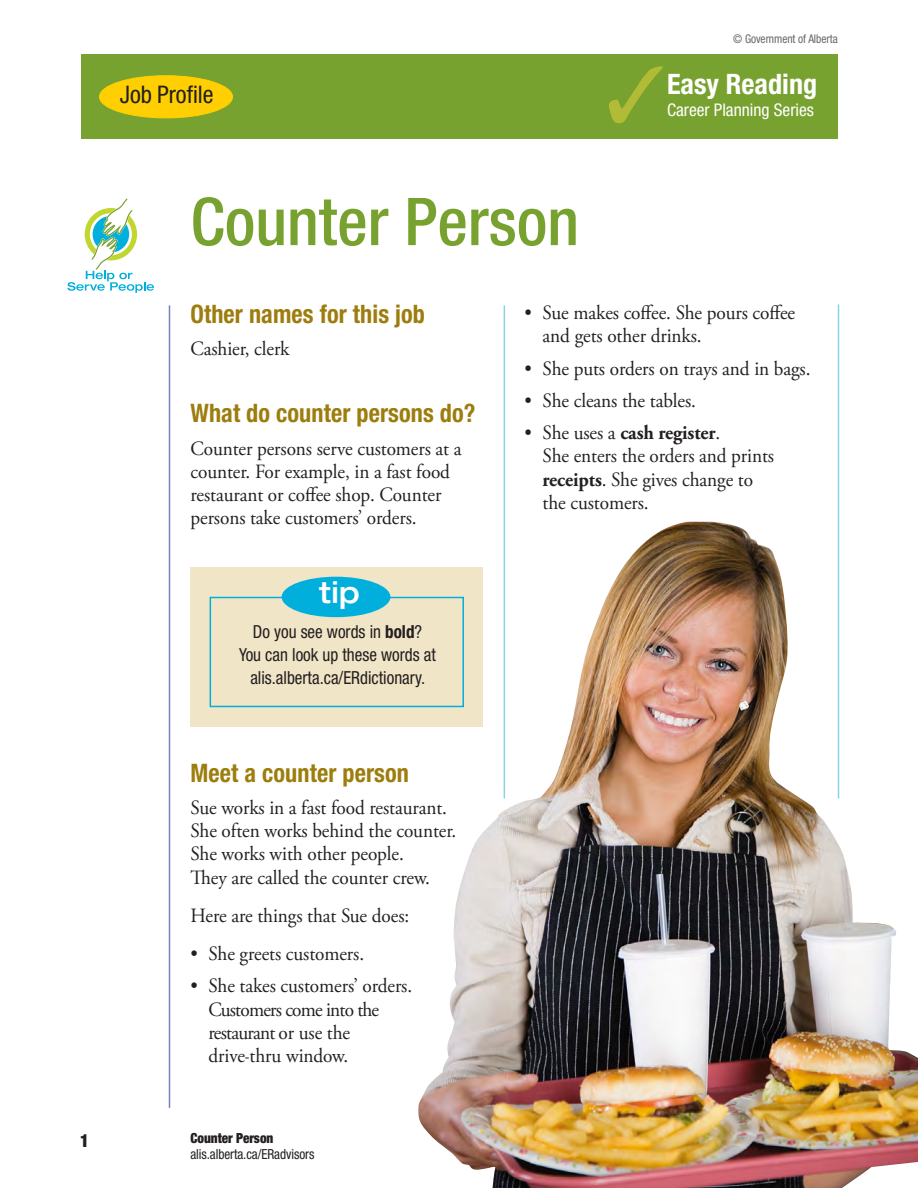
<style>
.page{position:relative;width:918px;height:1188px;background:#fff}
.page>*{position:absolute;margin:0;border:0;box-sizing:border-box;transform-origin:0 0}
.t1{font:500 condensed 66px "Helvetica Neue LT Std";color:#78a22f}
.t2{font:500 expanded 30px "Helvetica Neue LT Std";color:#fff;scale:.95 1}
.t3{font:700 condensed 28.2px "Helvetica Neue LT Std";color:#fff}
.t4{font:700 condensed 25.5px "Helvetica Neue LT Std";letter-spacing:.005em;color:#9c7d0d;scale:.95 1}
.t5{font:condensed 24.3px "Helvetica Neue LT Std";color:#231f20}
.t6{font:20.25px/23.2px "Adobe Garamond Pro";letter-spacing:-.005em;color:#231f20;scale:.95 1}
.t7{font:condensed 18px/23.2px "Helvetica Neue LT Std";color:#231f20;text-align:center;scale:.95 1}
.t8{font:900 condensed 18px "Helvetica Neue LT Std";color:#231f20;scale:.95 1}
.t9{font:condensed 17.55px "Helvetica Neue LT Std";color:#fff}
.t10{font:condensed 13.95px "Helvetica Neue LT Std";letter-spacing:-.005em;color:#231f20;scale:.95 1}
.t11{font:900 condensed 13.95px "Helvetica Neue LT Std";letter-spacing:-.005em;color:#231f20;scale:.95 1}
.t12{font:condensed 12px "Helvetica Neue LT Std";letter-spacing:-.005em;color:#69696c;scale:.95 1}
.s1{font-weight:700}
</style>
<div class="page">
<hr style="left:838px;top:304px;width:1px;height:494px;background:#89d4e3">
<hr style="left:504px;top:305px;width:1px;height:493px;background:#89d4e3">
<hr style="left:169px;top:305px;width:1px;height:803px;background:#7581bf">
<svg style="left:67px;top:198px;width:87px;height:95px"></svg>
<img style="left:418px;top:522px;width:500px;height:666px">
<div style="left:81px;top:54px;width:757px;height:85px;background:#78a22f"></div>
<div style="left:99px;top:76px;width:133px;height:42px;background:#ffcf01;border-radius:50%"></div>
<div style="left:99px;top:75px;width:134px;height:43px;border:1px solid #ffcf01;border-radius:50%"></div>
<div style="left:190px;top:567px;width:293px;height:160px;background:#f1e5c7"></div>
<div style="left:210px;top:597px;width:254px;height:110px;border:2px solid #00afdb"></div>
<div style="left:282px;top:577px;width:108px;height:40px;background:#00afdb;border-radius:50%"></div>
<svg style="left:609px;top:66px;width:54px;height:57px"></svg>
<p class="t5" style="left:120px;top:80px;width:96px">Job Profile</p>
<h1 class="t1" style="left:190px;top:182px;width:390px">Counter Person</h1>
<p class="t12" style="left:733px;top:32px;width:111px">© Government of Alberta</p>
<h3 class="t3" style="left:667px;top:67px;width:152px">Easy Reading</h3>
<p class="t9" style="left:667px;top:99px;width:148px">Career Planning Series</p>
<p class="t4" style="left:190px;top:298px;width:248px">Other names for this job</p>
<p class="t6" style="left:190px;top:338px;width:106px">Cashier, clerk</p>
<p class="t4" style="left:190px;top:398px;width:302px">What do counter persons do?</p>
<p class="t6" style="left:190px;top:437px;width:287px">Counter persons serve customers at a counter. For example, in a fast food restaurant or coffee shop. Counter persons take customers’ orders.</p>
<h2 class="t2" style="left:320px;top:574px;width:44px">tip</h2>
<p class="t7" style="left:239px;top:620px;width:209px">Do you see words in <span class="s1">bold</span>?<br>You can look up these words at alis.alberta.ca/ERdictionary.</p>
<p class="t4" style="left:190px;top:757px;width:231px">Meet a counter person</p>
<p class="t6" style="left:190px;top:797px;width:281px">Sue works in a fast food restaurant.<br>She often works behind the counter.<br>She works with other people.<br>They are called the counter crew.</p>
<p class="t6" style="left:190px;top:905px;width:232px">Here are things that Sue does:</p>
<p class="t6" style="left:190px;top:943px;width:184px">• She greets customers.</p>
<p class="t6" style="left:208px;top:975px;width:216px;text-indent:-18px">• She takes customers’ orders.<br>Customers come into the restaurant or use the drive-thru window.</p>
<p class="t8" style="left:80px;top:1129px;width:11px">1</p>
<p class="t11" style="left:190px;top:1129px;width:89px">Counter Person</p>
<p class="t10" style="left:190px;top:1146px;width:132px">alis.alberta.ca/ERadvisors</p>
<p class="t6" style="left:543px;top:302px;width:267px;text-indent:-18px">• Sue makes coffee. She pours coffee and gets other drinks.</p>
<p class="t6" style="left:525px;top:357px;width:303px">• She puts orders on trays and in bags.</p>
<p class="t6" style="left:525px;top:390px;width:182px">• She cleans the tables.</p>
<p class="t6" style="left:543px;top:422px;width:245px;text-indent:-18px">• She uses a <span class="s1">cash register</span>.<br>She enters the orders and prints <span class="s1">receipts</span>. She gives change to the customers.</p>
</div>
